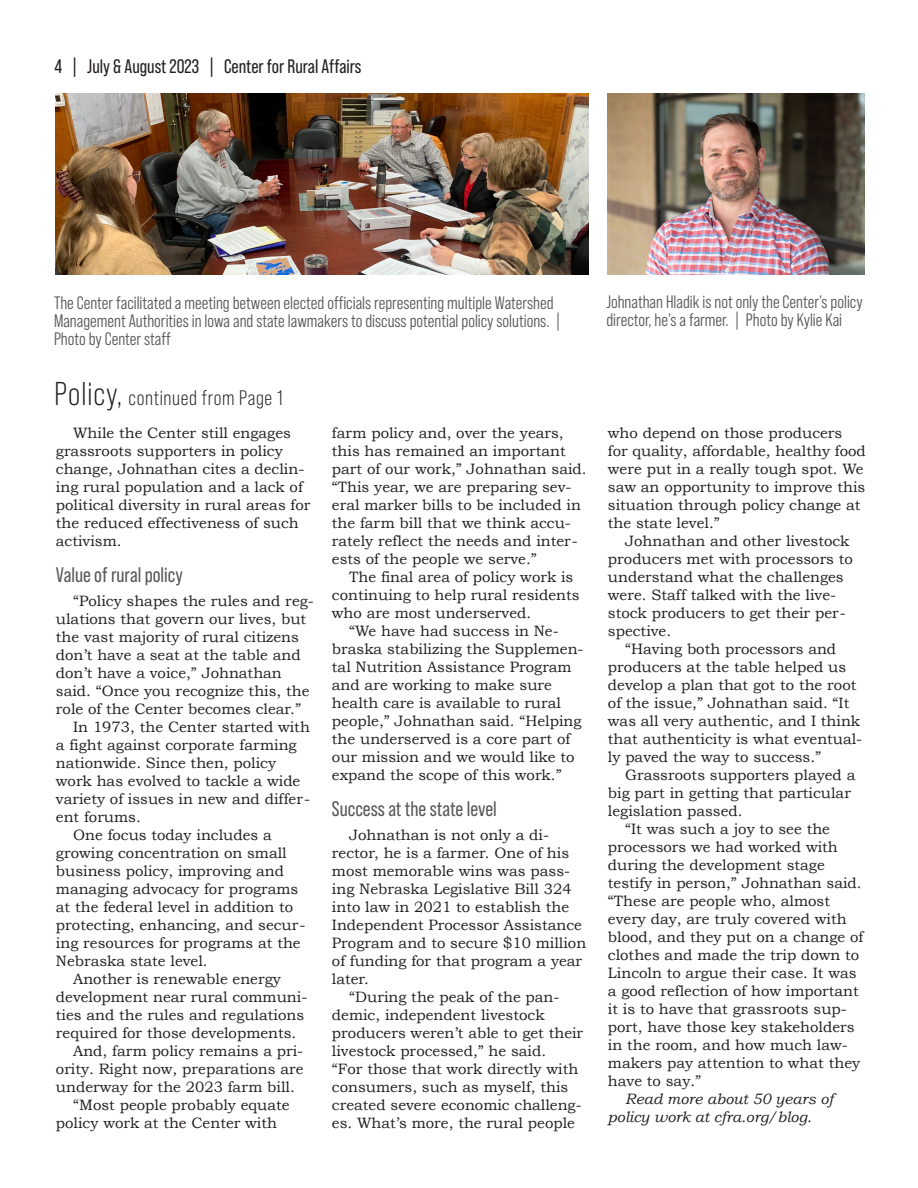
<style>
.page{position:relative;width:918px;height:1188px;background:#fff}
.page>*{position:absolute;margin:0;border:0;box-sizing:border-box;transform-origin:0 0}
.t1{font:21px "Bebas Neue Pro";color:#57585a}
.Headline{font:21px "Bebas Neue Pro";letter-spacing:.03em;color:#231f20}
.Body_Copy{font:19.5px "Bebas Neue Pro";color:#231f20}
.t2{font:18px/18px "Bebas Neue Pro Middle";color:#57585a}
.t3{font:15px/18px "Bookman Old Style";color:#231f20}
.t4{font:italic 15px/18px "Bookman Old Style";color:#231f20}
.s1{font-size:33px}
</style>
<div class="page">
<img style="left:56px;top:93px;width:533px;height:182px">
<img style="left:608px;top:93px;width:257px;height:182px">
<p class="Body_Copy" style="left:55px;top:56px;width:308px">4 | July &amp; August 2023 | Center for Rural Affairs</p>
<p class="t2" style="left:54px;top:293px;width:508px">The Center facilitated a meeting between elected officials representing multiple Watershed<br>Management Authorities in Iowa and state lawmakers to discuss potential policy solutions. |<br>Photo by Center staff</p>
<p class="t2" style="left:606px;top:293px;width:258px">Johnathan Hladik is not only the Center’s policy director, he’s a farmer. | Photo by Kylie Kai</p>
<p class="Headline" style="left:55px;top:386px;width:229px"><span class="s1">Policy,</span> continued from Page 1</p>
<p class="t3" style="left:56px;top:424px;width:256px;text-indent:17px">While the Center still engages grassroots supporters in policy change, Johnathan cites a declin&shy;ing rural population and a lack of political diversity in rural areas for the reduced effectiveness of such activism.</p>
<p class="t1" style="left:56px;top:563px;width:128px">Value of rural policy</p>
<p class="t3" style="left:56px;top:592px;width:259px;text-indent:17px">“Policy shapes the rules and reg&shy;ulations that govern our lives, but the vast majority of rural citizens don’t have a seat at the table and don’t have a voice,” Johnathan said. “Once you recognize this, the role of the Center becomes clear.”</p>
<p class="t3" style="left:56px;top:718px;width:256px;text-indent:17px">In 1973, the Center started with a fight against corporate farming nationwide. Since then, policy work has evolved to tackle a wide variety of issues in new and differ&shy;ent forums.</p>
<p class="t3" style="left:56px;top:826px;width:251px;text-indent:17px">One focus today includes a growing concentration on small business policy, improving and managing advocacy for programs at the federal level in addition to protecting, enhancing, and secur&shy;ing resources for programs at the<br>Nebraska state level.</p>
<p class="t3" style="left:56px;top:970px;width:253px;text-indent:17px">Another is renewable energy development near rural communi&shy;ties and the rules and regulations required for those developments.</p>
<p class="t3" style="left:56px;top:1042px;width:249px;text-align:justify;text-indent:17px">And, farm policy remains a pri&shy;ority. Right now, preparations are underway for the 2023 farm bill.</p>
<p class="t3" style="left:56px;top:1096px;width:235px;text-indent:17px">“Most people probably equate policy work at the Center with</p>
<p class="t3" style="left:332px;top:424px;width:256px">farm policy and, over the years, this has remained an important part of our work,” Johnathan said. “This year, we are preparing sev&shy;eral marker bills to be included in the farm bill that we think accu&shy;rately reflect the needs and inter&shy;ests of the people we serve.”</p>
<p class="t3" style="left:332px;top:568px;width:249px;text-indent:17px">The final area of policy work is continuing to help rural residents who are most underserved.</p>
<p class="t3" style="left:332px;top:622px;width:253px;text-indent:17px">“We have had success in Ne&shy;braska stabilizing the Supplemen&shy;tal Nutrition Assistance Program and are working to make sure health care is available to rural people,” Johnathan said. “Helping the underserved is a core part of our mission and we would like to expand the scope of this work.”</p>
<p class="t1" style="left:332px;top:797px;width:166px">Success at the state level</p>
<p class="t3" style="left:332px;top:826px;width:256px;text-indent:17px">Johnathan is not only a di&shy;rector, he is a farmer. One of his most memorable wins was pass&shy;ing Nebraska Legislative Bill 324 into law in 2021 to establish the<br>Independent Processor Assistance<br>Program and to secure $10 million of funding for that program a year later.</p>
<p class="t3" style="left:332px;top:988px;width:253px;text-indent:17px">“During the peak of the pan&shy;demic, independent livestock producers weren’t able to get their livestock processed,” he said.<br>“For those that work directly with consumers, such as myself, this created severe economic challeng&shy;es. What’s more, the rural people</p>
<p class="t3" style="left:608px;top:424px;width:259px">who depend on those producers for quality, affordable, healthy food were put in a really tough spot. We saw an opportunity to improve this situation through policy change at the state level.”</p>
<p class="t3" style="left:608px;top:532px;width:247px;text-indent:17px">Johnathan and other livestock producers met with processors to understand what the challenges were. Staff talked with the live&shy;stock producers to get their per&shy;spective.</p>
<p class="t3" style="left:608px;top:640px;width:256px;text-indent:17px">“Having both processors and producers at the table helped us develop a plan that got to the root of the issue,” Johnathan said. “It was all very authentic, and I think that authenticity is what eventual&shy;ly paved the way to success.”</p>
<p class="t3" style="left:608px;top:766px;width:249px;text-indent:17px">Grassroots supporters played a big part in getting that particular legislation passed.</p>
<p class="t3" style="left:608px;top:820px;width:257px;text-indent:17px">“It was such a joy to see the processors we had worked with during the development stage testify in person,” Johnathan said. “These are people who, almost every day, are truly covered with blood, and they put on a change of clothes and made the trip down to<br>Lincoln to argue their case. It was a good reflection of how important it is to have that grassroots sup&shy;port, have those key stakeholders in the room, and how much law&shy;makers pay attention to what they have to say.”</p>
<p class="t4" style="left:608px;top:1090px;width:227px;text-indent:17px">Read more about 50 years of policy work at cfra.org/blog.</p>
</div>
